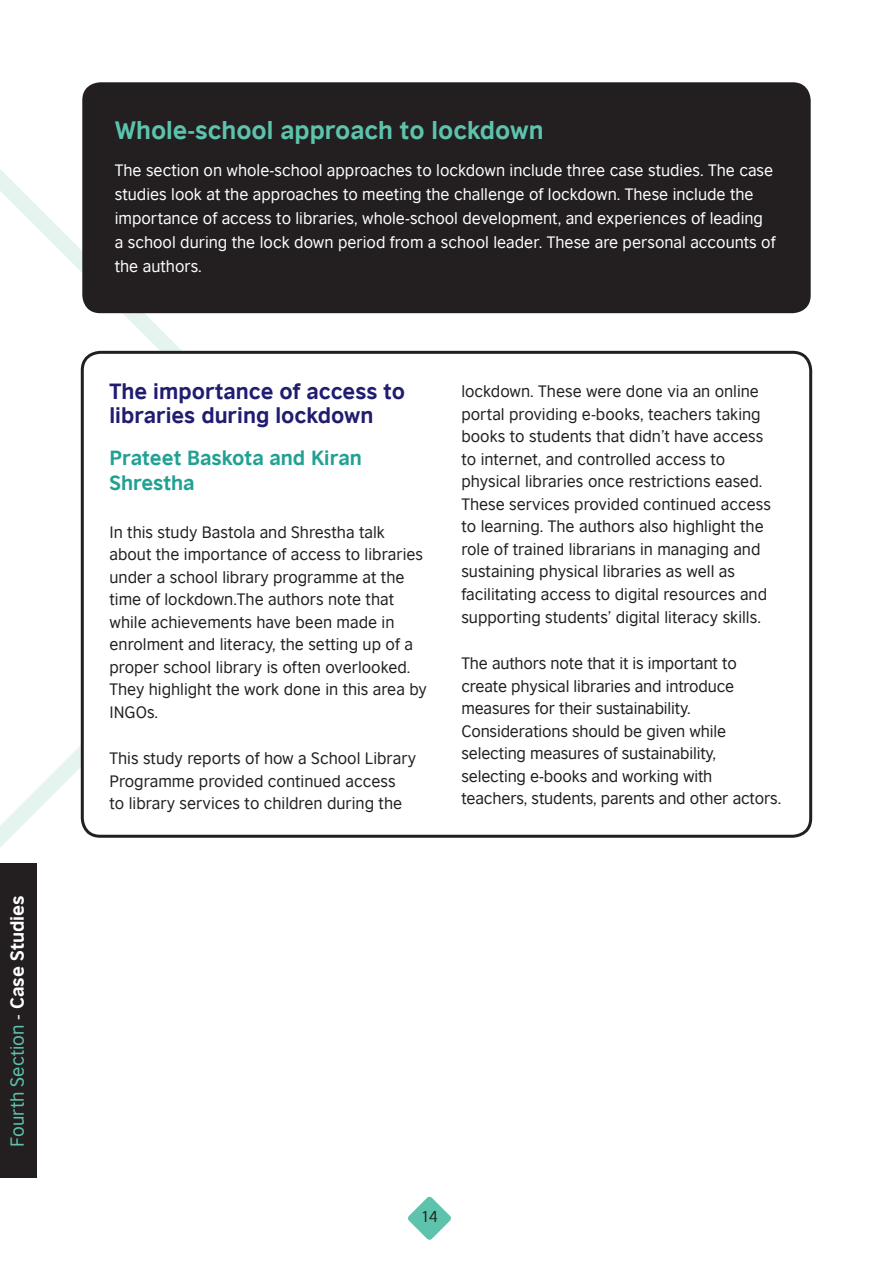
<style>
.page{position:relative;width:893px;height:1263px;background:#fff}
.page>*{position:absolute;margin:0;border:0;box-sizing:border-box;transform-origin:0 0}
.subhead{font:700 24px "British Council Sans";color:#5dc3ad}
.subhead-2{font:700 21px/24px "British Council Sans";color:#201c70}
.subhead-3{font:700 19.5px/24.8px "British Council Sans";color:#21a193}
.t1{font:18px "British Council Sans";color:#5dc3ad}
.body{font:15.75px/22.5px "British Council Sans";color:#231f20}
.body-2{font:15.75px/24px "British Council Sans";color:#fff}
.t2{font:15px "British Council Sans";color:#231f20}
.s1{color:#fff}
.s2{font-weight:700;color:#fff}
</style>
<div class="page">
<svg style="left:408px;top:1196px;width:43px;height:44px"></svg>
<svg style="left:0;top:169px;width:331px;height:679px"></svg>
<div style="left:82px;top:82px;width:729px;height:231px;background:#231f20;border-radius:18px"></div>
<div style="left:0;top:863px;width:37px;height:315px;background:#231f20"></div>
<div style="left:82px;top:352px;width:729px;height:484px;background:#fff;border-radius:18px"></div>
<div style="left:81px;top:351px;width:731px;height:487px;border:3px solid #231f20;border-radius:18px"></div>
<p class="t1" style="left:2px;top:1146px;width:253px;rotate:-90deg">Fourth Section <span class="s1">-</span> <span class="s2">Case Studies</span></p>
<p class="subhead" style="left:115px;top:109px;width:430px">Whole-school approach to lockdown</p>
<p class="body-2" style="left:115px;top:157px;width:662px">The section on whole-school approaches to lockdown include three case studies. The case studies look at the approaches to meeting the challenge of lockdown. These include the importance of access to libraries, whole-school development, and experiences of leading<br>a school during the lock down period from a school leader. These are personal accounts of the authors.</p>
<p class="subhead-2" style="left:109px;top:377px;width:297px">The importance of access to libraries during lockdown</p>
<p class="subhead-3" style="left:109px;top:443px;width:254px">Prateet Baskota and Kiran<br>Shrestha</p>
<p class="body" style="left:109px;top:519px;width:319px">In this study Bastola and Shrestha talk about the importance of access to libraries under a school library programme at the time of lockdown.The authors note that while achievements have been made in enrolment and literacy, the setting up of a proper school library is often overlooked.<br>They highlight the work done in this area by INGOs.</p>
<p class="body" style="left:109px;top:746px;width:308px">This study reports of how a School Library<br>Programme provided continued access<br>to library services to children during the</p>
<p class="body" style="left:461px;top:379px;width:311px">lockdown. These were done via an online portal providing e-books, teachers taking books to students that didn’t have access to internet, and controlled access to physical libraries once restrictions eased.<br>These services provided continued access to learning. The authors also highlight the role of trained librarians in managing and sustaining physical libraries as well as facilitating access to digital resources and supporting students’ digital literacy skills.</p>
<p class="body" style="left:461px;top:650px;width:321px">The authors note that it is important to create physical libraries and introduce measures for their sustainability.<br>Considerations should be given while selecting measures of sustainability, selecting e-books and working with teachers, students, parents and other actors.</p>
<p class="t2" style="left:421px;top:1204px;width:19px">14</p>
</div>
